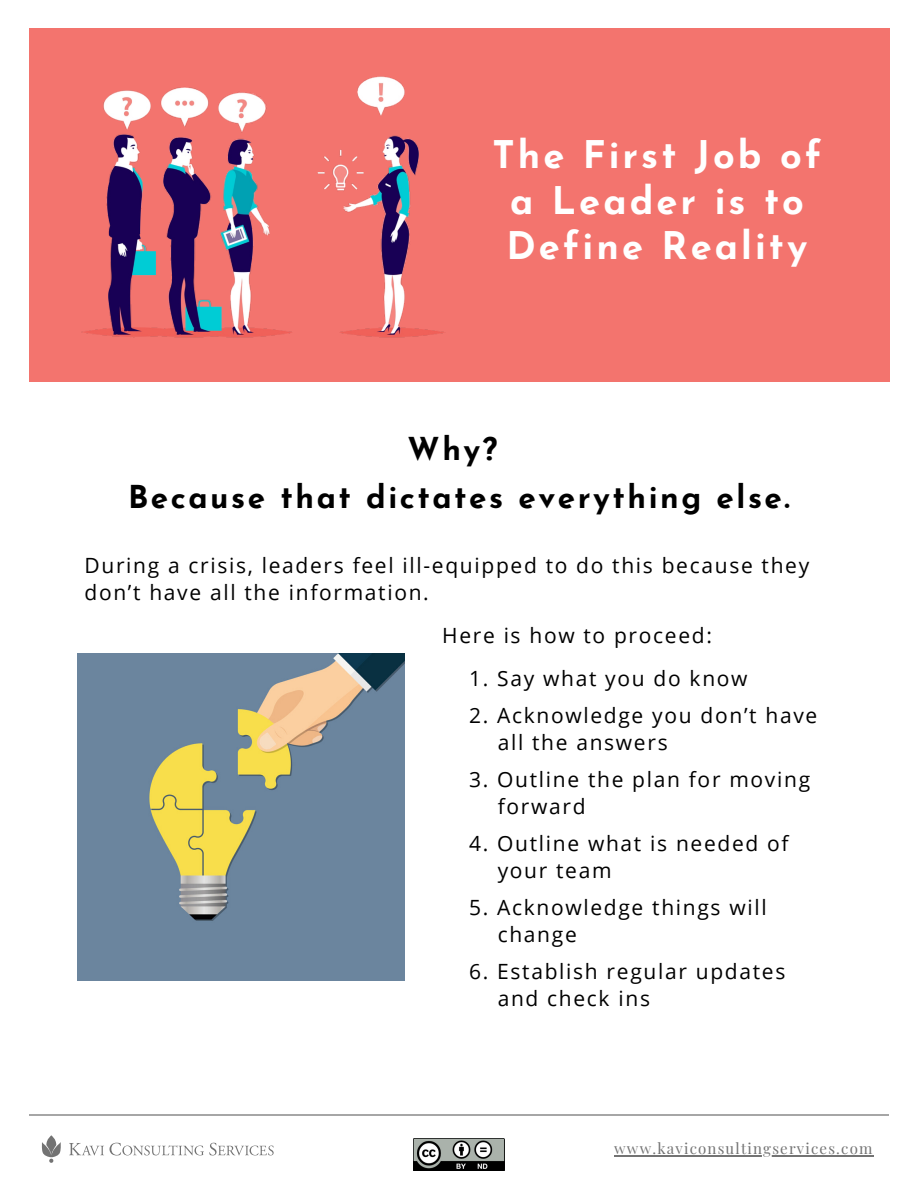
<style>
.page{position:relative;width:918px;height:1188px;background:#fff}
.page>*{position:absolute;margin:0;border:0;box-sizing:border-box;transform-origin:0 0}
.t1{font:700 38.1px/45.2px "Josefin Sans";letter-spacing:.08em;color:#fff;text-align:center}
.t2{font:700 31.5px/47.2px "Josefin Sans";letter-spacing:.08em;color:#000;text-align:center}
.t3{font:21px/27px "Open Sans";letter-spacing:.08em;color:#000}
.t4{font:15px "Playfair Display";letter-spacing:.08em;color:#737373}
</style>
<div class="page">
<img style="left:78px;top:653px;width:327px;height:327px">
<div style="left:29px;top:29px;width:861px;height:353px;background:#f3746e"></div>
<img style="left:29px;top:28px;width:476px;height:310px">
<hr style="left:29px;top:1115px;width:860px;height:1px;background:#a6a6a6">
<svg style="left:69px;top:1143px;width:35px;height:12px"></svg>
<svg style="left:110px;top:1143px;width:164px;height:13px"></svg>
<svg style="left:41px;top:1135px;width:20px;height:28px"></svg>
<hr style="left:614px;top:1155px;width:260px;height:2px;background:#737373">
<img style="left:413px;top:1139px;width:91px;height:31px">
<h1 class="t1" style="left:492px;top:136px;width:330px">The First Job of a Leader is to<br>Define Reality</h1>
<h2 class="t2" style="left:128px;top:429px;width:663px">Why?<br>Because that dictates everything else.</h2>
<p class="t3" style="left:84px;top:551px;width:726px">During a crisis, leaders feel ill-equipped to do this because they don’t have all the information.</p>
<p class="t3" style="left:442px;top:621px;width:271px">Here is how to proceed:</p>
<p class="t3" style="left:469px;top:665px;width:280px">1. Say what you do know</p>
<p class="t3" style="left:498px;top:702px;width:321px;text-indent:-29px">2. Acknowledge you don’t have all the answers</p>
<p class="t3" style="left:498px;top:766px;width:314px;text-indent:-29px">3. Outline the plan for moving forward</p>
<p class="t3" style="left:498px;top:829px;width:292px;text-indent:-29px">4. Outline what is needed of your team</p>
<p class="t3" style="left:498px;top:893px;width:271px;text-indent:-29px">5. Acknowledge things will change</p>
<p class="t3" style="left:498px;top:957px;width:289px;text-indent:-29px">6. Establish regular updates and check ins</p>
<p class="t4" style="left:614px;top:1138px;width:260px">www.kaviconsultingservices.com</p>
</div>
